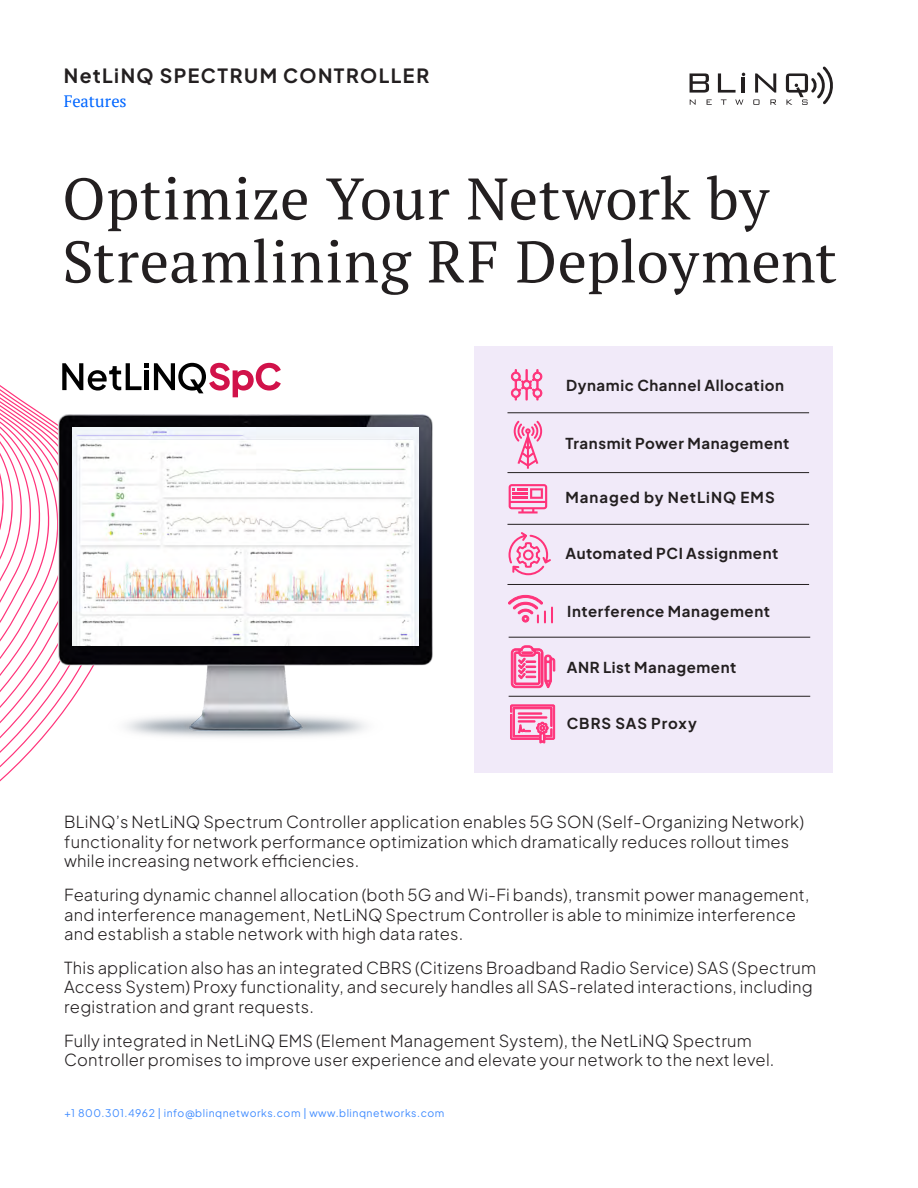
<style>
.page{position:relative;width:918px;height:1188px;background:#fff}
.page>*{position:absolute;margin:0;border:0;box-sizing:border-box;transform-origin:0 0}
.Details{font:58.5px/63px "PT Serif";letter-spacing:.01em;color:#231f20}
.Info_Text_7{font:700 19.5px "Plus Jakarta Sans";letter-spacing:.075em;color:#231f20}
.t1{font:300 16.5px/19.8px "Plus Jakarta Sans";letter-spacing:.01em;color:#231f20}
.Info_Text_7-2{font:16.5px "PT Serif";letter-spacing:-.005em;color:#06f}
.Info_Text_7-3{font:700 15px "Plus Jakarta Sans";letter-spacing:.04em;color:#231f20}
.Info_Text_7-4{font:700 15px "Plus Jakarta Sans";letter-spacing:.065em;color:#231f20}
.Info_Text_7-5{font:10.5px "Plus Jakarta Sans";letter-spacing:.05em;color:#408cff}
</style>
<div class="page">
<svg style="left:690px;top:73px;width:19px;height:20px"></svg>
<svg style="left:718px;top:73px;width:18px;height:20px"></svg>
<svg style="left:755px;top:73px;width:21px;height:20px"></svg>
<hr style="left:742px;top:77px;width:3px;height:15px;background:#231f20">
<svg style="left:690px;top:99px;width:6px;height:6px"></svg>
<svg style="left:707px;top:99px;width:5px;height:6px"></svg>
<svg style="left:721px;top:99px;width:6px;height:6px"></svg>
<svg style="left:735px;top:99px;width:8px;height:6px"></svg>
<svg style="left:753px;top:99px;width:6px;height:6px"></svg>
<svg style="left:770px;top:99px;width:6px;height:6px"></svg>
<svg style="left:786px;top:66px;width:47px;height:39px"></svg>
<svg style="left:0;top:385px;width:44px;height:372px"></svg>
<div style="left:474px;top:347px;width:359px;height:426px;background:#f1eaf9"></div>
<hr style="left:509px;top:637px;width:301px;height:1px;background:#231f20">
<hr style="left:509px;top:696px;width:301px;height:1px;background:#231f20">
<img style="left:44px;top:414px;width:389px;height:323px">
<img style="left:72px;top:428px;width:347px;height:217px">
<hr style="left:507px;top:412px;width:302px;height:1px;background:#231f20">
<hr style="left:507px;top:472px;width:302px;height:1px;background:#231f20">
<hr style="left:507px;top:524px;width:302px;height:1px;background:#231f20">
<hr style="left:507px;top:584px;width:302px;height:1px;background:#231f20">
<svg style="left:508px;top:421px;width:47px;height:323px"></svg>
<svg style="left:511px;top:369px;width:31px;height:32px"></svg>
<svg style="left:62px;top:363px;width:219px;height:34px"></svg>
<p class="Info_Text_7" style="left:64px;top:58px;width:367px">NetLiNQ SPECTRUM CONTROLLER</p>
<p class="Info_Text_7-2" style="left:64px;top:90px;width:64px">Features</p>
<p class="Details" style="left:62px;top:167px;width:776px">Optimize Your Network by<br>Streamlining RF Deployment</p>
<p class="Info_Text_7-3" style="left:566px;top:372px;width:219px">Dynamic Channel Allocation</p>
<p class="Info_Text_7-3" style="left:566px;top:430px;width:225px">Transmit Power Management</p>
<p class="Info_Text_7-4" style="left:566px;top:484px;width:211px">Managed by NetLiNQ EMS</p>
<p class="Info_Text_7-3" style="left:566px;top:540px;width:214px">Automated PCI Assignment</p>
<p class="Info_Text_7-3" style="left:567px;top:598px;width:204px">Interference Management</p>
<p class="Info_Text_7-3" style="left:567px;top:654px;width:171px">ANR List Management</p>
<p class="Info_Text_7-3" style="left:567px;top:710px;width:132px">CBRS SAS Proxy</p>
<p class="t1" style="left:64px;top:810px;width:741px">BLiNQ’s NetLiNQ Spectrum Controller application enables 5G SON (Self-Organizing Network) functionality for network performance optimization which dramatically reduces rollout times while increasing network efficiencies.</p>
<p class="t1" style="left:64px;top:883px;width:747px">Featuring dynamic channel allocation (both 5G and Wi-Fi bands), transmit power management, and interference management, NetLiNQ Spectrum Controller is able to minimize interference and establish a stable network with high data rates.</p>
<p class="t1" style="left:64px;top:956px;width:753px">This application also has an integrated CBRS (Citizens Broadband Radio Service) SAS (Spectrum<br>Access System) Proxy functionality, and securely handles all SAS-related interactions, including registration and grant requests.</p>
<p class="t1" style="left:64px;top:1029px;width:712px">Fully integrated in NetLiNQ EMS (Element Management System), the NetLiNQ Spectrum<br>Controller promises to improve user experience and elevate your network to the next level.</p>
<p class="Info_Text_7-5" style="left:64px;top:1105px;width:382px">+1 800.301.4962 | info@blinqnetworks.com | www.blinqnetworks.com</p>
</div>
